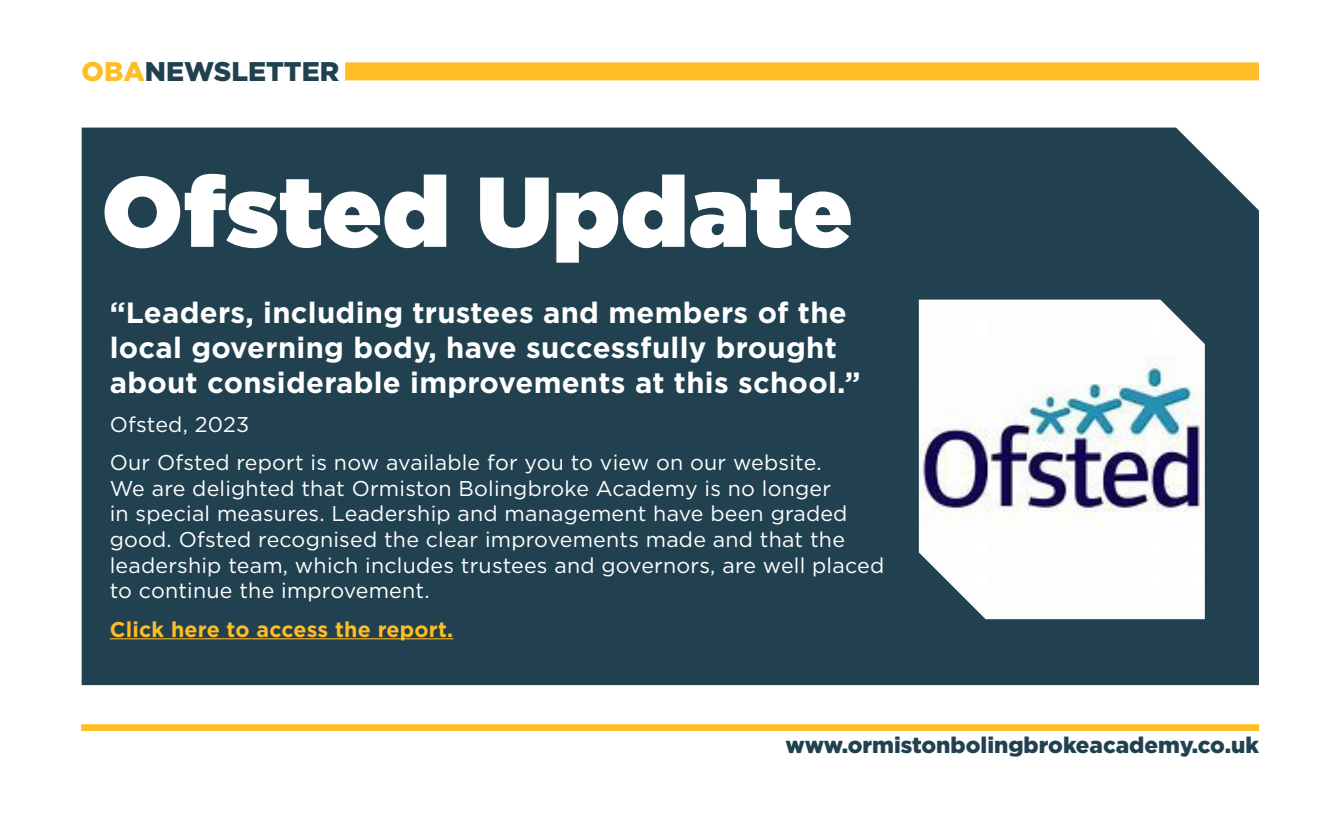
<style>
.page{position:relative;width:1340px;height:835px;background:#fff}
.page>*{position:absolute;margin:0;border:0;box-sizing:border-box;transform-origin:0 0}
.t1{font:900 99px "Gotham";letter-spacing:.01em;color:#fff}
.t2{font:700 29.25px/35.1px "Gotham";letter-spacing:.01em;color:#fff}
.t3{font:900 27px "Gotham";color:#214150}
.t4{font:900 22.5px "Gotham";color:#214150}
.t5{font:21.38px/25.7px "Gotham";letter-spacing:.01em;color:#fff}
.t6{font:700 21.38px "Gotham";letter-spacing:.01em;color:#febd26}
.s1{color:#febd26}
</style>
<div class="page">
<div style="left:345px;top:62px;width:913px;height:18px;background:#febd26"></div>
<div style="left:82px;top:128px;width:1176px;height:557px;background:#214150"></div>
<div style="left:81px;top:724px;width:1177px;height:7px;background:#febd26"></div>
<hr style="left:110px;top:638px;width:343px;height:1px;background:#febd26">
<img style="left:918px;top:300px;width:286px;height:319px">
<p class="t3" style="left:82px;top:53px;width:259px"><span class="s1">OBA</span>NEWSLETTER</p>
<h1 class="t1" style="left:102px;top:141px;width:751px">Ofsted Update</h1>
<h2 class="t2" style="left:110px;top:295px;width:752px">“Leaders, including trustees and members of the local governing body, have successfully brought about considerable improvements at this school.”</h2>
<p class="t5" style="left:110px;top:404px;width:713px;line-height:38.5px">Ofsted, 2023<br>Our Ofsted report is now available for you to view on our website.</p>
<p class="t5" style="left:110px;top:475px;width:776px">We are delighted that Ormiston Bolingbroke Academy is no longer<br>in special measures. Leadership and management have been graded good. Ofsted recognised the clear improvements made and that the leadership team, which includes trustees and governors, are well placed to continue the improvement.</p>
<p class="t6" style="left:110px;top:615px;width:345px">Click here to access the report.</p>
<p class="t4" style="left:785px;top:730px;width:475px">www.ormistonbolingbrokeacademy.co.uk</p>
</div>
